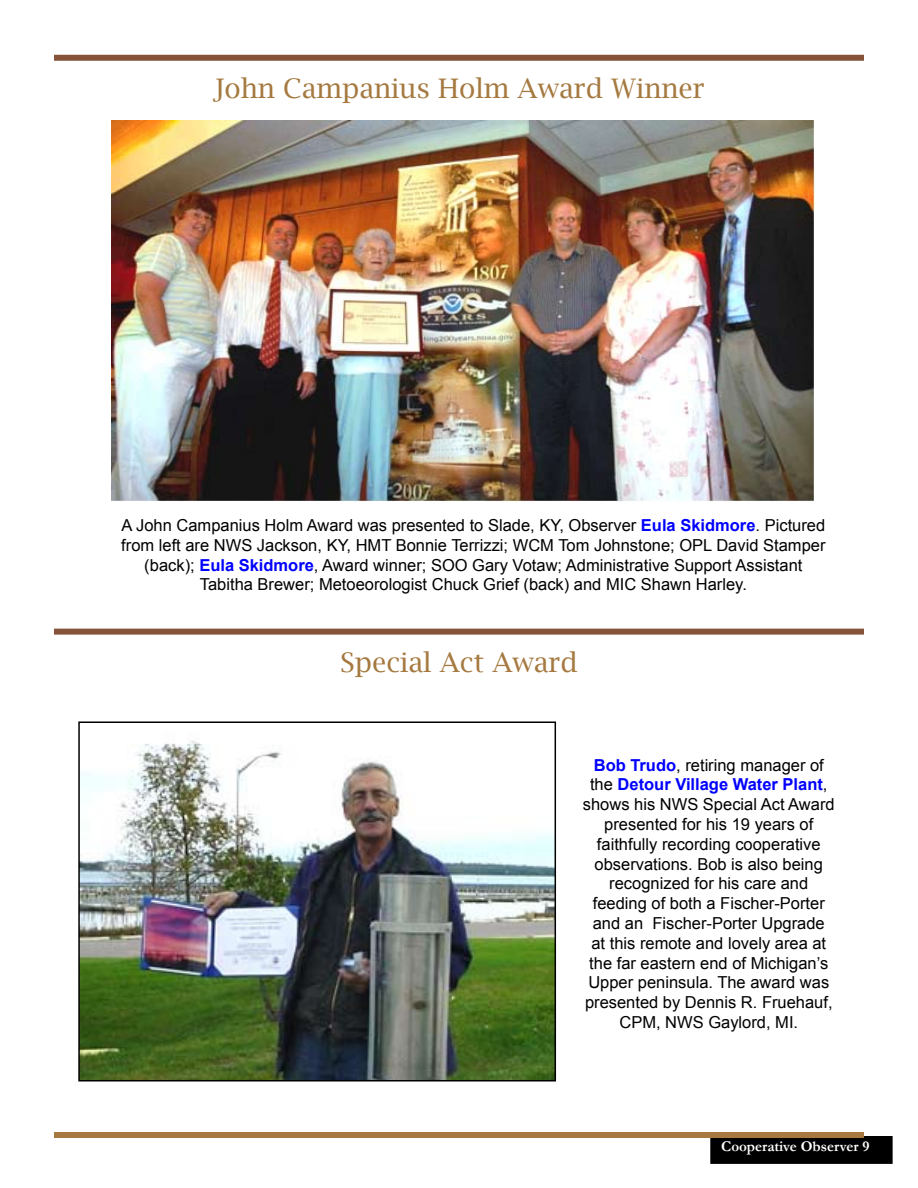
<style>
.page{position:relative;width:918px;height:1188px;background:#fff}
.page>*{position:absolute;margin:0;border:0;box-sizing:border-box;transform-origin:0 0}
.t1{font:27px "Lucida Bright";color:#a5793f}
.t2{font:16.5px/19.8px "Arial";color:#000;text-align:center}
.t3{font:700 15px "Garamond";color:#fff}
.s1{font-weight:700;color:#00f}
</style>
<div class="page">
<div style="left:711px;top:1137px;width:181px;height:26px;background:#000"></div>
<div style="left:710px;top:1136px;width:183px;height:28px;border:2px solid #000"></div>
<div style="left:54px;top:1132px;width:810px;height:6px;background:#a5793f"></div>
<div style="left:54px;top:629px;width:810px;height:6px;background:#845339"></div>
<img style="left:81px;top:740px;width:472px;height:339px">
<div style="left:78px;top:722px;width:478px;height:360px;border:2px solid #000"></div>
<div style="left:54px;top:55px;width:810px;height:6px;background:#845339"></div>
<img style="left:112px;top:120px;width:703px;height:382px">
<h1 class="t1" style="left:213px;top:73px;width:493px">John Campanius Holm Award Winner</h1>
<p class="t2" style="left:121px;top:515px;width:706px">A John Campanius Holm Award was presented to Slade, KY, Observer <span class="s1">Eula Skidmore</span>. Pictured from left are NWS Jackson, KY, HMT Bonnie Terrizzi; WCM Tom Johnstone; OPL David Stamper (back); <span class="s1">Eula Skidmore</span>, Award winner; SOO Gary Votaw; Administrative Support Assistant Tabitha Brewer; Metoeorologist Chuck Grief (back) and MIC Shawn Harley.</p>
<h1 class="t1" style="left:340px;top:647px;width:239px">Special Act Award</h1>
<p class="t2" style="left:583px;top:755px;width:253px"><span class="s1">Bob Trudo</span>, retiring manager of the <span class="s1">Detour Village Water Plant</span>, shows his NWS Special Act Award presented for his 19 years of faithfully recording cooperative observations. Bob is also being recognized for his care and feeding of both a Fischer-Porter and an Fischer-Porter Upgrade<br>at this remote and lovely area at the far eastern end of Michigan’s<br>Upper peninsula. The award was presented by Dennis R. Fruehauf,<br>CPM, NWS Gaylord, MI.</p>
<p class="t3" style="left:721px;top:1136px;width:150px">Cooperative Observer 9</p>
</div>
